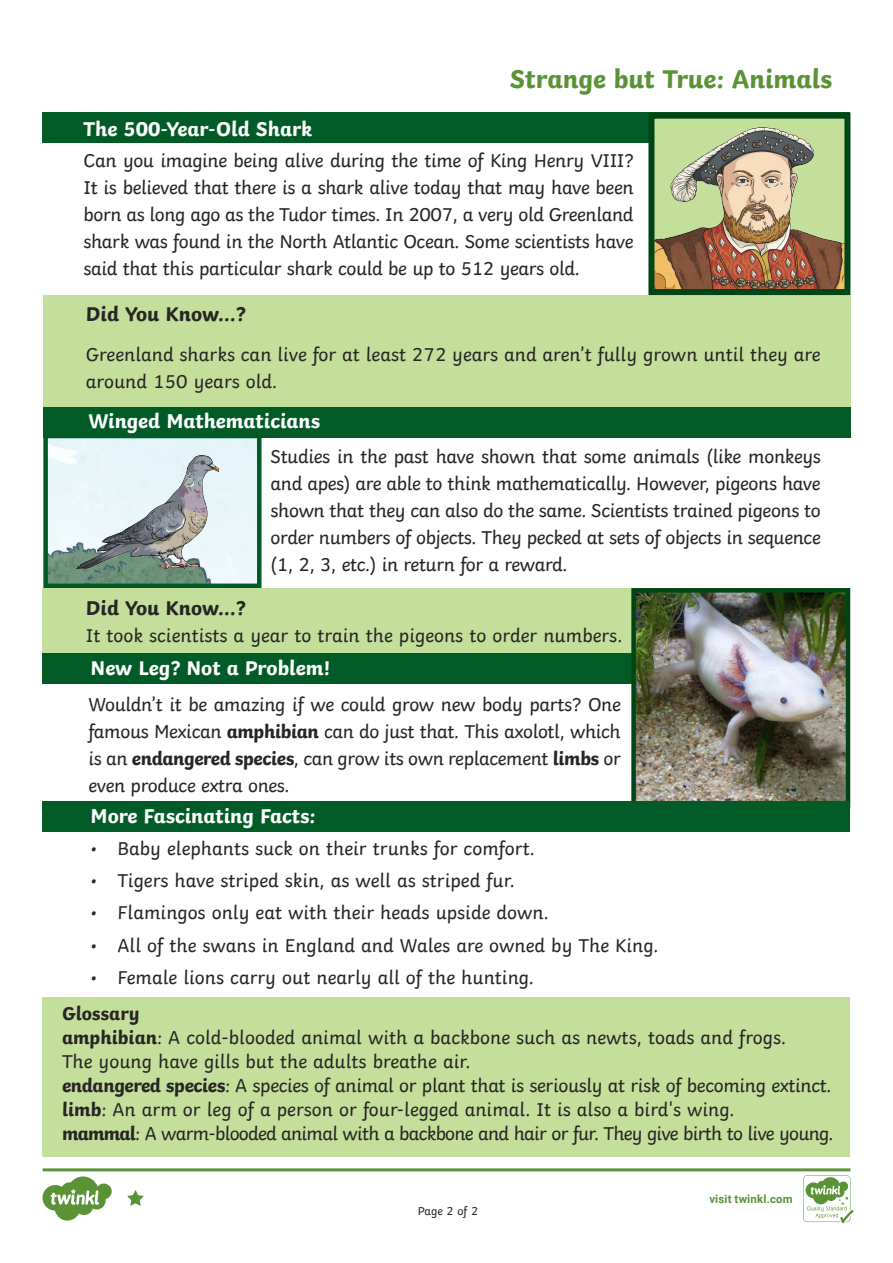
<style>
.page{position:relative;width:893px;height:1263px;background:#fff}
.page>*{position:absolute;margin:0;border:0;box-sizing:border-box;transform-origin:0 0}
.Heading_2{font:700 27px "Twinkl";color:#5a9236}
.Heading_3{font:700 21px "Twinkl";color:#fff}
.KS2_Body_Copy{font:700 21px "Twinkl";color:#282526}
.KS2_Body_Copy-2{font:19.5px/27px "Twinkl";color:#282526;text-align:justify}
.t1{font:12px "Twinkl";letter-spacing:-.005em;color:#282526}
.t2{font:700 11.4px "Roboto";letter-spacing:.02em;color:#5a9236}
.s1{font-weight:700}
</style>
<div class="page">
<svg style="left:43px;top:1168px;width:810px;height:55px"></svg>
<img style="left:48px;top:439px;width:208px;height:144px">
<div style="left:43px;top:434px;width:218px;height:154px;border:4px solid #005b26"></div>
<div style="left:43px;top:113px;width:807px;height:30px;background:#005b26"></div>
<div style="left:43px;top:295px;width:808px;height:111px;background:#c4df9b"></div>
<div style="left:43px;top:407px;width:808px;height:30px;background:#005b26"></div>
<div style="left:43px;top:588px;width:807px;height:70px;background:#c4df9b"></div>
<div style="left:651px;top:116px;width:196px;height:176px;background:#c4df9b"></div>
<img style="left:655px;top:127px;width:188px;height:161px">
<div style="left:648px;top:113px;width:202px;height:182px;border:6px solid #004516"></div>
<img style="left:77px;top:456px;width:142px;height:113px">
<div style="left:42px;top:653px;width:808px;height:31px;background:#005b26"></div>
<img style="left:636px;top:593px;width:209px;height:208px">
<div style="left:631px;top:588px;width:219px;height:220px;border:4px solid #004516"></div>
<div style="left:42px;top:997px;width:808px;height:160px;background:#c4df9b"></div>
<div style="left:42px;top:801px;width:808px;height:31px;background:#005b26"></div>
<p class="Heading_2" style="left:510px;top:56px;width:324px">Strange but True: Animals</p>
<p class="Heading_3" style="left:83px;top:112px;width:231px">The 500-Year-Old Shark</p>
<p class="KS2_Body_Copy-2" style="left:84px;top:145px;width:552px">Can you imagine being alive during the time of King Henry VIII?<br>It is believed that there is a shark alive today that may have been born as long ago as the Tudor times. In 2007, a very old Greenland shark was found in the North Atlantic Ocean. Some scientists have said that this particular shark could be up to 512 years old.</p>
<p class="KS2_Body_Copy" style="left:86px;top:297px;width:162px">Did You Know…?</p>
<p class="KS2_Body_Copy-2" style="left:86px;top:339px;width:736px">Greenland sharks can live for at least 272 years and aren’t fully grown until they are around 150 years old.</p>
<p class="Heading_3" style="left:88px;top:404px;width:233px">Winged Mathematicians</p>
<p class="KS2_Body_Copy-2" style="left:271px;top:441px;width:552px">Studies in the past have shown that some animals (like monkeys and apes) are able to think mathematically. However, pigeons have shown that they can also do the same. Scientists trained pigeons to order numbers of objects. They pecked at sets of objects in sequence (1, 2, 3, etc.) in return for a reward.</p>
<p class="KS2_Body_Copy" style="left:86px;top:590px;width:162px">Did You Know…?</p>
<p class="KS2_Body_Copy-2" style="left:86px;top:620px;width:538px">It took scientists a year to train the pigeons to order numbers.</p>
<p class="Heading_3" style="left:91px;top:651px;width:242px">New Leg? Not a Problem!</p>
<p class="KS2_Body_Copy-2" style="left:88px;top:689px;width:534px">Wouldn’t it be amazing if we could grow new body parts? One famous Mexican <span class="s1">amphibian</span> can do just that. This axolotl, which is an <span class="s1">endangered species</span>, can grow its own replacement <span class="s1">limbs</span> or even produce extra ones.</p>
<p class="Heading_3" style="left:91px;top:798px;width:226px">More Fascinating Facts:</p>
<p class="KS2_Body_Copy-2" style="left:91px;top:833px;width:446px">• Baby elephants suck on their trunks for comfort.</p>
<p class="KS2_Body_Copy-2" style="left:91px;top:865px;width:426px">• Tigers have striped skin, as well as striped fur.</p>
<p class="KS2_Body_Copy-2" style="left:91px;top:898px;width:460px">• Flamingos only eat with their heads upside down.</p>
<p class="KS2_Body_Copy-2" style="left:91px;top:930px;width:569px">• All of the swans in England and Wales are owned by The King.</p>
<p class="KS2_Body_Copy-2" style="left:91px;top:962px;width:445px">• Female lions carry out nearly all of the hunting.</p>
<p class="KS2_Body_Copy-2" style="left:62px;top:999px;width:773px;line-height:24px;text-align:left"><span class="s1">Glossary<br>amphibian</span>: A cold-blooded animal with a backbone such as newts, toads and frogs.<br>The young have gills but the adults breathe air.<br><span class="s1">endangered species</span>: A species of animal or plant that is seriously at risk of becoming extinct. <span class="s1">limb</span>: An arm or leg of a person or four-legged animal. It is also a bird's wing.<br><span class="s1">mammal</span>: A warm-blooded animal with a backbone and hair or fur. They give birth to live young.</p>
<p class="t1" style="left:418px;top:1202px;width:62px">Page 2 of 2</p>
<p class="t2" style="left:709px;top:1191px;width:85px">visit twinkl.com</p>
</div>
